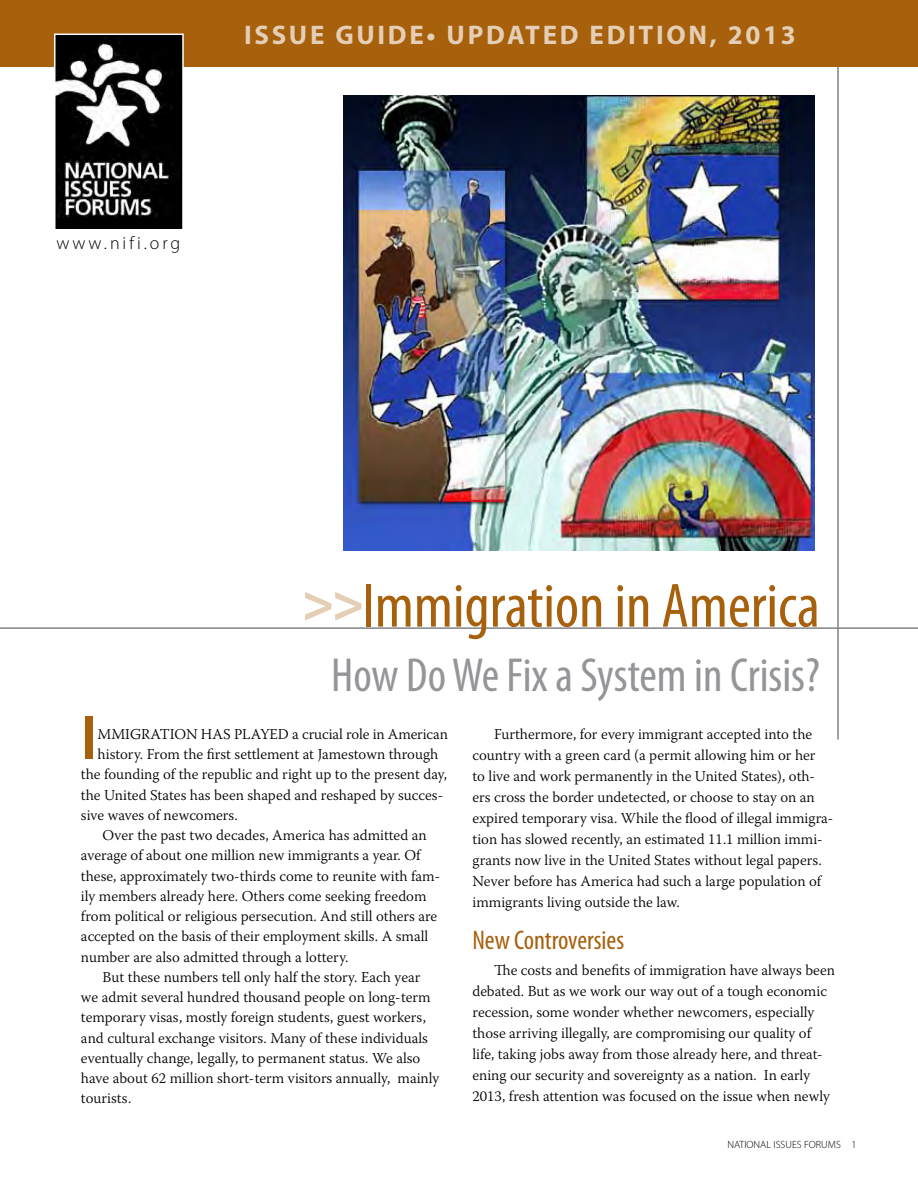
<style>
.page{position:relative;width:918px;height:1188px;background:#fff}
.page>*{position:absolute;margin:0;border:0;box-sizing:border-box;transform-origin:0 0}
.t1{font:condensed 63px "Myriad Pro";color:#a7600c}
.t2{font:600 63px "Myriad Pro";color:#a7600c}
.t3{font:condensed 48px "Myriad Pro";color:#939598}
.t4{font:700 27px "Myriad Pro";letter-spacing:.1em;color:#e4cfb6}
.t5{font:condensed 27px "Myriad Pro";color:#a7600c}
.t6{font:300 18px "Myriad Pro";letter-spacing:.165em;color:#000}
.t7{font:300 15px/21px "Warnock Pro";color:#000}
.t8{font:300 10.5px "Myriad Pro";color:#000}
.s1{font-weight:900;font-size:54px;color:#e4cfb6}
</style>
<div class="page">
<hr style="left:837px;top:65px;width:2px;height:675px;background:#808285">
<img style="left:343px;top:95px;width:472px;height:456px">
<hr style="left:0;top:627px;width:918px;height:2px;background:#808285">
<div style="left:0;top:0;width:918px;height:66px;background:#a7600c"></div>
<img style="left:57px;top:37px;width:124px;height:191px">
<div style="left:54px;top:34px;width:130px;height:202px;border:2px solid #fff"></div>
<h3 class="t4" style="left:244px;top:20px;width:553px">ISSUE GUIDE• UPDATED EDITION, 2013</h3>
<p class="t6" style="left:56px;top:233px;width:126px">www.nifi.org</p>
<h1 class="t1" style="left:302px;top:572px;width:519px"><span class="s1">&gt;&gt;</span>Immigration in America</h1>
<h2 class="t3" style="left:331px;top:649px;width:490px">How Do We Fix a System in Crisis?</h2>
<h1 class="t2" style="left:81px;top:703px;width:18px">I</h1>
<p class="t7" style="left:98px;top:723px;width:352px">MMIGRATION HAS PLAYED a crucial role in American</p>
<p class="t7" style="left:98px;top:744px;width:342px">history. From the first settlement at Jamestown through</p>
<p class="t7" style="left:81px;top:764px;width:368px">the founding of the republic and right up to the present day,</p>
<p class="t7" style="left:81px;top:784px;width:364px">the United States has been shaped and reshaped by succes-</p>
<p class="t7" style="left:81px;top:804px;width:158px">sive waves of newcomers.</p>
<p class="t7" style="left:103px;top:825px;width:326px">Over the past two decades, America has admitted an</p>
<p class="t7" style="left:81px;top:845px;width:341px">average of about one million new immigrants a year. Of</p>
<p class="t7" style="left:81px;top:865px;width:361px">these, approximately two-thirds come to reunite with fam-</p>
<p class="t7" style="left:81px;top:885px;width:347px">ily members already here. Others come seeking freedom</p>
<p class="t7" style="left:81px;top:906px;width:358px">from political or religious persecution. And still others are</p>
<p class="t7" style="left:81px;top:926px;width:349px">accepted on the basis of their employment skills. A small</p>
<p class="t7" style="left:81px;top:946px;width:269px">number are also admitted through a lottery.</p>
<p class="t7" style="left:103px;top:966px;width:319px">But these numbers tell only half the story. Each year</p>
<p class="t7" style="left:81px;top:987px;width:351px">we admit several hundred thousand people on long-term</p>
<p class="t7" style="left:81px;top:1007px;width:346px">temporary visas, mostly foreign students, guest workers,</p>
<p class="t7" style="left:81px;top:1027px;width:348px">and cultural exchange visitors. Many of these individuals</p>
<p class="t7" style="left:81px;top:1047px;width:341px">eventually change, legally, to permanent status. We also</p>
<p class="t7" style="left:81px;top:1068px;width:360px">have about 62 million short-term visitors annually, mainly</p>
<p class="t7" style="left:81px;top:1088px;width:52px">tourists.</p>
<p class="t7" style="left:472px;top:723px;width:362px;text-indent:22px">Furthermore, for every immigrant accepted into the country with a green card (a permit allowing him or her<br>to live and work permanently in the United States), oth&shy;ers cross the border undetected, or choose to stay on an expired temporary visa. While the flood of illegal immigra&shy;tion has slowed recently, an estimated 11.1 million immi&shy;grants now live in the United States without legal papers.<br>Never before has America had such a large population of immigrants living outside the law.</p>
<h3 class="t5" style="left:472px;top:925px;width:153px">New Controversies</h3>
<p class="t7" style="left:472px;top:960px;width:364px;text-indent:22px">The costs and benefits of immigration have always been debated. But as we work our way out of a tough economic recession, some wonder whether newcomers, especially those arriving illegally, are compromising our quality of life, taking jobs away from those already here, and threat&shy;ening our security and sovereignty as a nation. In early 2013, fresh attention was focused on the issue when newly</p>
<p class="t8" style="left:727px;top:1138px;width:131px">NATIONAL ISSUES FORUMS 1</p>
</div>
